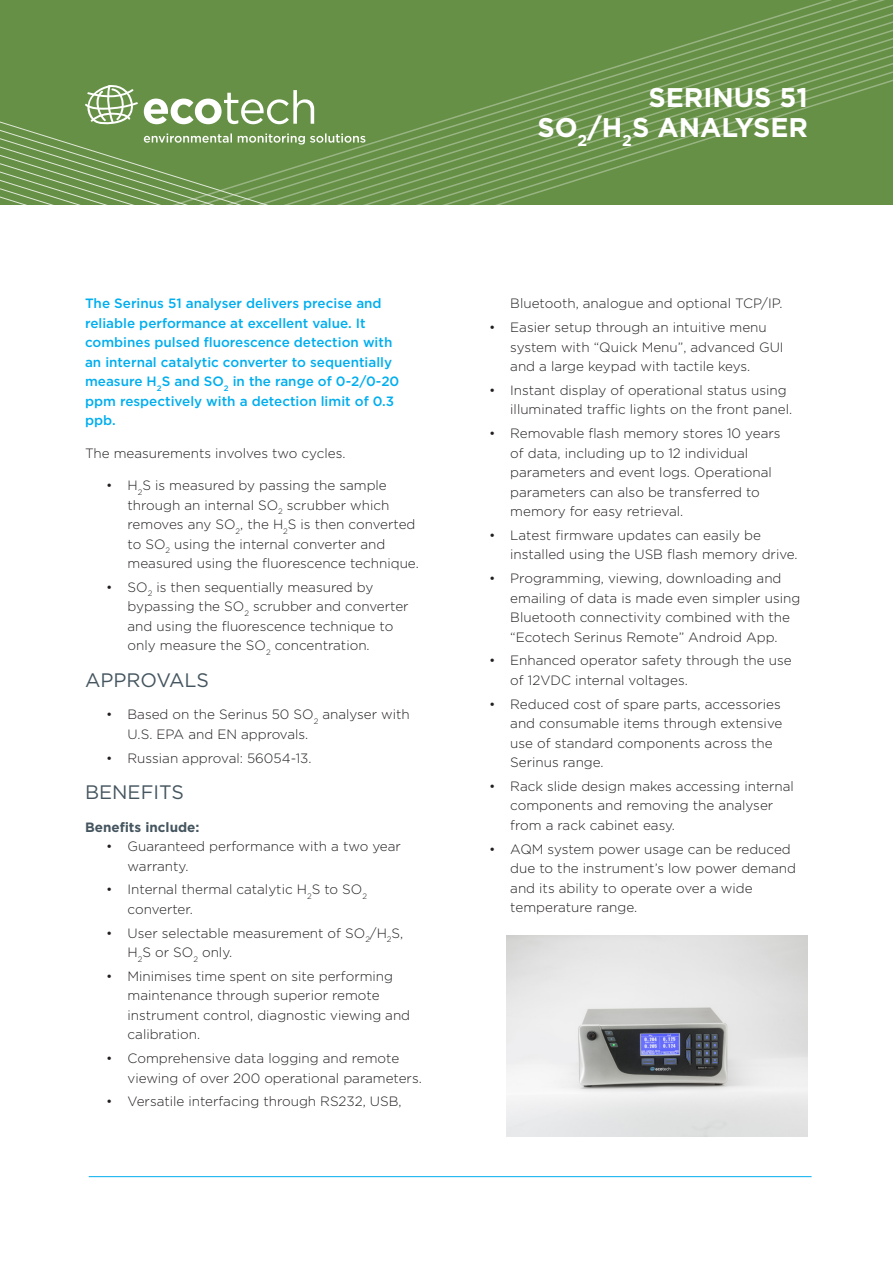
<style>
.page{position:relative;width:893px;height:1263px;background:#fff}
.page>*{position:absolute;margin:0;border:0;box-sizing:border-box;transform-origin:0 0}
.t1{font:700 27px/30px "Gotham";color:#fff;text-align:right}
._2__Header_A{font:19.5px "Gotham";color:#45555f}
._5__Body{font:300 13.5px/19.5px "Gotham";color:#231f20}
._4__Introduction{font:500 13.5px/19.5px "Gotham";color:#00aeef}
._3__Header_B{font:700 13.5px "Gotham";color:#45555f}
</style>
<div class="page">
<div style="left:0;top:0;width:893px;height:204px;background:#669046"></div>
<svg style="left:481px;top:49px;width:412px;height:155px"></svg>
<svg style="left:0;top:85px;width:481px;height:119px"></svg>
<hr style="left:89px;top:1176px;width:723px;height:1px;background:#00aeef">
<img style="left:507px;top:935px;width:301px;height:201px">
<p class="_4__Introduction" style="left:85px;top:294px;width:316px">The Serinus 51 analyser delivers precise and reliable performance at excellent value. It combines pulsed fluorescence detection with an internal catalytic converter to sequentially measure H<sub>2</sub>S and SO<sub>2</sub> in the range of 0-2/0-20 ppm respectively with a detection limit of 0.3 ppb.</p>
<p class="_5__Body" style="left:85px;top:443px;width:262px">The measurements involves two cycles.</p>
<p class="_5__Body" style="left:128px;top:475px;width:293px;text-indent:-21px">• H<sub>2</sub>S is measured by passing the sample through an internal SO<sub>2</sub> scrubber which removes any SO<sub>2</sub>, the H<sub>2</sub>S is then converted to SO<sub>2</sub> using the internal converter and measured using the fluorescence technique.</p>
<p class="_5__Body" style="left:128px;top:577px;width:283px;text-indent:-21px">• SO<sub>2</sub> is then sequentially measured by bypassing the SO<sub>2</sub> scrubber and converter and using the fluorescence technique to only measure the SO<sub>2</sub> concentration.</p>
<p class="_2__Header_A" style="left:85px;top:668px;width:125px">APPROVALS</p>
<p class="_5__Body" style="left:128px;top:704px;width:284px;text-indent:-21px">• Based on the Serinus 50 SO<sub>2</sub> analyser with<br>U.S. EPA and EN approvals.</p>
<p class="_5__Body" style="left:106px;top:748px;width:207px">• Russian approval: 56054-13.</p>
<p class="_2__Header_A" style="left:85px;top:780px;width:100px">BENEFITS</p>
<p class="_3__Header_B" style="left:85px;top:818px;width:116px">Benefits include:</p>
<p class="_5__Body" style="left:128px;top:836px;width:275px;text-indent:-21px">• Guaranteed performance with a two year warranty.</p>
<p class="_5__Body" style="left:128px;top:879px;width:241px;text-indent:-21px">• Internal thermal catalytic H<sub>2</sub>S to SO<sub>2 </sub>converter.</p>
<p class="_5__Body" style="left:128px;top:923px;width:277px;text-indent:-21px">• User selectable measurement of SO<sub>2</sub>/H<sub>2</sub>S,<br>H<sub>2</sub>S or SO<sub>2</sub> only.</p>
<p class="_5__Body" style="left:128px;top:966px;width:284px;text-indent:-21px">• Minimises time spent on site performing maintenance through superior remote instrument control, diagnostic viewing and calibration.</p>
<p class="_5__Body" style="left:128px;top:1048px;width:296px;text-indent:-21px">• Comprehensive data logging and remote viewing of over 200 operational parameters.</p>
<p class="_5__Body" style="left:106px;top:1091px;width:297px">• Versatile interfacing through RS232, USB,</p>
<p class="t1" style="left:537px;top:82px;width:272px">SERINUS 51<br>SO<sub>2</sub>/H<sub>2</sub>S ANALYSER</p>
<p class="_5__Body" style="left:510px;top:294px;width:274px">Bluetooth, analogue and optional TCP/IP.</p>
<p class="_5__Body" style="left:510px;top:317px;width:275px;text-indent:-21px">• Easier setup through an intuitive menu system with “Quick Menu”, advanced GUI and a large keypad with tactile keys.</p>
<p class="_5__Body" style="left:510px;top:380px;width:283px;text-indent:-21px">• Instant display of operational status using illuminated traffic lights on the front panel.</p>
<p class="_5__Body" style="left:510px;top:423px;width:272px;text-indent:-21px">• Removable flash memory stores 10 years of data, including up to 12 individual parameters and event logs. Operational parameters can also be transferred to memory for easy retrieval.</p>
<p class="_5__Body" style="left:510px;top:525px;width:289px;text-indent:-21px">• Latest firmware updates can easily be installed using the USB flash memory drive.</p>
<p class="_5__Body" style="left:510px;top:568px;width:291px;text-indent:-21px">• Programming, viewing, downloading and emailing of data is made even simpler using Bluetooth connectivity combined with the “Ecotech Serinus Remote” Android App.</p>
<p class="_5__Body" style="left:510px;top:650px;width:283px;text-indent:-21px">• Enhanced operator safety through the use of 12VDC internal voltages.</p>
<p class="_5__Body" style="left:510px;top:694px;width:274px;text-indent:-21px">• Reduced cost of spare parts, accessories and consumable items through extensive use of standard components across the Serinus range.</p>
<p class="_5__Body" style="left:510px;top:776px;width:285px;text-indent:-21px">• Rack slide design makes accessing internal components and removing the analyser from a rack cabinet easy.</p>
<p class="_5__Body" style="left:510px;top:839px;width:287px;text-indent:-21px">• AQM system power usage can be reduced due to the instrument’s low power demand and its ability to operate over a wide temperature range.</p>
</div>
